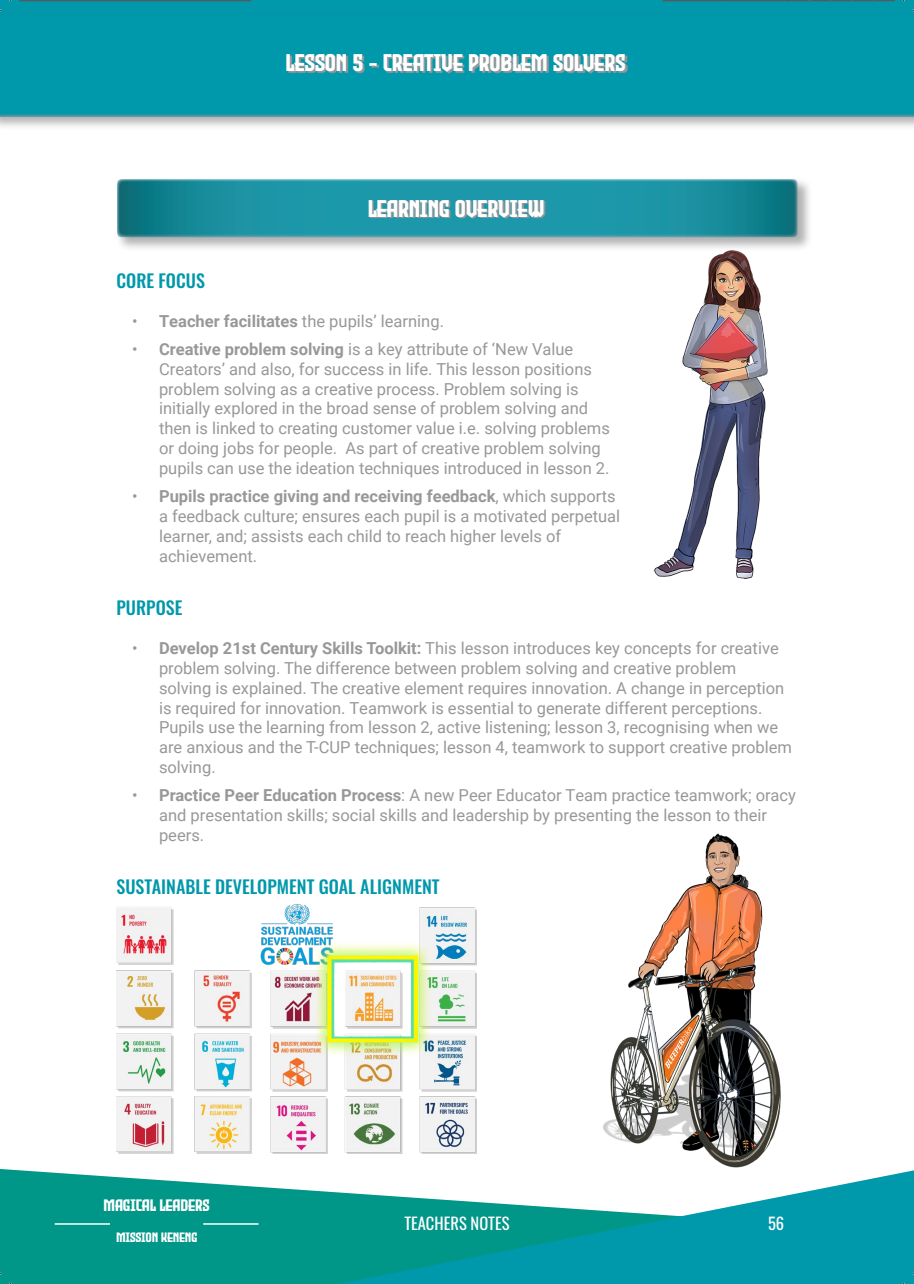
<style>
.page{position:relative;width:914px;height:1284px;background:#fff}
.page>*{position:absolute;margin:0;border:0;box-sizing:border-box;transform-origin:0 0}
.t1{font:24px "Evil Empire";color:#fff}
.t2{font:500 18px "Oswald";color:#0098ab}
.t3{font:16.5px/19.8px "Roboto";color:#999799}
.t4{font:16.5px "Oswald";color:#fff}
.t5{font:16.5px "Evil Empire";color:#fff}
.t6{font:13.5px "Evil Empire";color:#fff}
.s1{font-weight:700}
</style>
<div class="page">
<img style="left:116px;top:904px;width:360px;height:249px">
<img style="left:603px;top:833px;width:178px;height:335px">
<img style="left:315px;top:941px;width:117px;height:115px">
<img style="left:653px;top:252px;width:114px;height:326px">
<div style="left:115px;top:177px;width:697px;height:75px;background:#999799;opacity:.75"></div>
<svg style="left:117px;top:179px;width:680px;height:58px;background:#1d91a0"></svg>
<svg style="left:370px;top:200px;width:175px;height:19px;background:#63979f"></svg>
<svg style="left:0;top:1169px;width:281px;height:114px;background:#16a093"></svg>
<svg style="left:281px;top:1170px;width:632px;height:113px"></svg>
<hr style="left:55px;top:1223px;width:55px;height:1px;background:#fff">
<hr style="left:203px;top:1223px;width:55px;height:1px;background:#fff">
<div style="left:0;top:0;width:913px;height:117px;background:#0098ab"></div>
<div style="left:0;top:8px;width:913px;height:122px;background:#999799;opacity:.75"></div>
<svg style="left:0;top:9px;width:913px;height:107px"></svg>
<svg style="left:288px;top:55px;width:339px;height:19px"></svg>
<svg style="left:19px;top:0;width:233px;height:1px"></svg>
<svg style="left:662px;top:0;width:232px;height:1px"></svg>
<h1 class="t1" style="left:286px;top:50px;width:341px">LESSON 5 - CREATIVE PROBLEM SOLVERS</h1>
<h1 class="t1" style="left:368px;top:196px;width:178px">LEARNING OVERVIEW</h1>
<p class="t2" style="left:116px;top:271px;width:90px">CORE FOCUS</p>
<p class="t3" style="left:132px;top:310px;width:313px">• <span class="s1">Teacher facilitates</span> the pupils’ learning.</p>
<p class="t3" style="left:159px;top:338px;width:452px;text-indent:-27px">• <span class="s1">Creative problem solving</span> is a key attribute of ‘New Value Creators’ and also, for success in life. This lesson positions problem solving as a creative process. Problem solving is initially explored in the broad sense of problem solving and then is linked to creating customer value i.e. solving problems or doing jobs for people. As part of creative problem solving pupils can use the ideation techniques introduced in lesson 2.</p>
<p class="t3" style="left:159px;top:486px;width:462px;text-indent:-27px">• <span class="s1">Pupils practice giving and receiving feedback</span>, which supports a feedback culture; ensures each pupil is a motivated perpetual learner, and; assists each child to reach higher levels of achievement.</p>
<p class="t2" style="left:116px;top:598px;width:67px">PURPOSE</p>
<p class="t3" style="left:159px;top:637px;width:634px;text-indent:-27px">• <span class="s1">Develop 21st Century Skills Toolkit:</span> This lesson introduces key concepts for creative problem solving. The difference between problem solving and creative problem solving is explained. The creative element requires innovation. A change in perception is required for innovation. Teamwork is essential to generate different perceptions.<br>Pupils use the learning from lesson 2, active listening; lesson 3, recognising when we are anxious and the T-CUP techniques; lesson 4, teamwork to support creative problem solving.</p>
<p class="t3" style="left:159px;top:785px;width:638px;text-indent:-27px">• <span class="s1">Practice Peer Education Process</span>: A new Peer Educator Team practice teamwork; oracy and presentation skills; social skills and leadership by presenting the lesson to their peers.</p>
<p class="t2" style="left:116px;top:877px;width:324px">SUSTAINABLE DEVELOPMENT GOAL ALIGNMENT</p>
<p class="t5" style="left:104px;top:1196px;width:107px">MAGICAL LEADERS</p>
<p class="t6" style="left:117px;top:1230px;width:83px">MISSION KENENG</p>
<p class="t4" style="left:404px;top:1208px;width:107px">TEACHERS NOTES</p>
<p class="t4" style="left:768px;top:1208px;width:18px">56</p>
</div>
